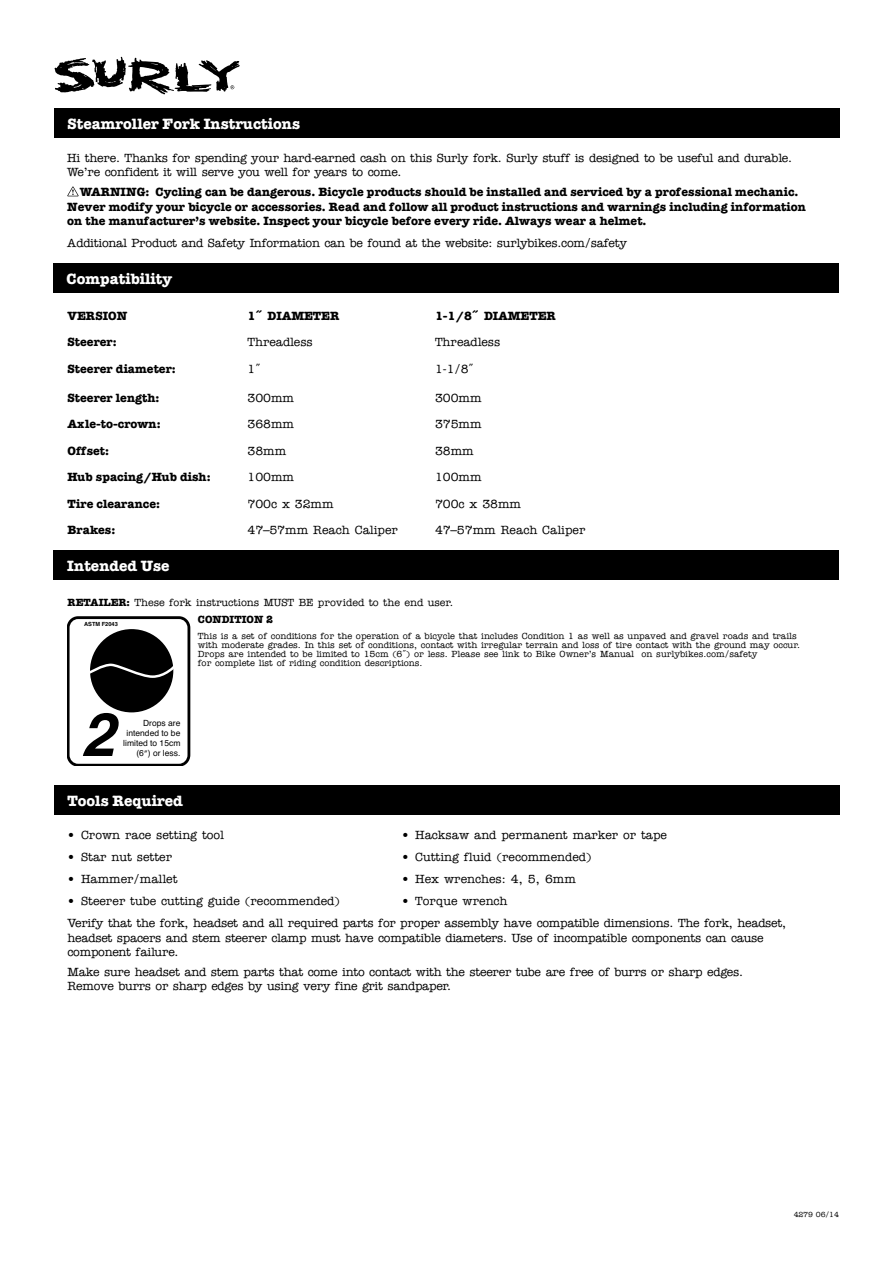
<style>
.page{position:relative;width:893px;height:1263px;background:#fff}
.page>*{position:absolute;margin:0;border:0;box-sizing:border-box;transform-origin:0 0}
.t1{font:italic 700 60.45px "Helvetica";color:#000}
.t2{font:700 15px "American Typewriter";color:#fff}
.t3{font:500 12px/14.4px "American Typewriter";letter-spacing:-.02em;color:#000}
.t4{font:700 12px/14.4px "American Typewriter";color:#000}
.t5{font:500 12px "American Typewriter";color:#000}
.t6{font:500 10.5px "American Typewriter";color:#000}
.t7{font:700 10.5px "American Typewriter";color:#000}
.t8{font:500 9px/9px "American Typewriter";color:#000}
.t9{font:8.55px/10.2px "Helvetica";color:#000;text-align:right}
.t10{font:500 7.5px "American Typewriter";letter-spacing:-.02em;color:#000}
.t11{font:700 5.7px "Helvetica";color:#000}
.s1{font-weight:700}
.s2{font-size:7.5px}
</style>
<div class="page">
<svg style="left:54px;top:57px;width:186px;height:37px"></svg>
<div style="left:54px;top:108px;width:785px;height:30px;background:#000"></div>
<div style="left:54px;top:784px;width:785px;height:30px;background:#000"></div>
<div style="left:53px;top:263px;width:785px;height:30px;background:#000"></div>
<div style="left:54px;top:550px;width:785px;height:30px;background:#000"></div>
<svg style="left:67px;top:186px;width:12px;height:10px"></svg>
<svg style="left:68px;top:616px;width:122px;height:150px"></svg>
<p class="t2" style="left:67px;top:114px;width:234px">Steamroller Fork Instructions</p>
<p class="t3" style="left:67px;top:151px;width:726px">Hi there. Thanks for spending your hard-earned cash on this Surly fork. Surly stuff is designed to be useful and durable.<br>We’re confident it will serve you well for years to come.</p>
<p class="t4" style="left:67px;top:185px;width:740px;text-indent:13px">WARNING: Cycling can be dangerous. Bicycle products should be installed and serviced by a professional mechanic.<br>Never modify your bicycle or accessories. Read and follow all product instructions and warnings including information on the manufacturer’s website. Inspect your bicycle before every ride. Always wear a helmet.</p>
<p class="t3" style="left:67px;top:236px;width:561px">Additional Product and Safety Information can be found at the website: surlybikes.com/safety</p>
<p class="t2" style="left:67px;top:269px;width:107px">Compatibility</p>
<p class="t4" style="left:68px;top:308px;width:61px">VERSION</p>
<p class="t4" style="left:248px;top:308px;width:93px">1˝ DIAMETER</p>
<p class="t4" style="left:435px;top:308px;width:122px">1-1/8˝ DIAMETER</p>
<p class="t4" style="left:68px;top:335px;width:51px">Steerer:</p>
<p class="t3" style="left:248px;top:335px;width:67px">Threadless</p>
<p class="t3" style="left:435px;top:335px;width:67px">Threadless</p>
<p class="t4" style="left:68px;top:361px;width:110px">Steerer diameter:</p>
<p class="t3" style="left:248px;top:361px;width:14px">1˝</p>
<p class="t3" style="left:435px;top:361px;width:40px">1-1/8˝</p>
<p class="t4" style="left:68px;top:390px;width:93px">Steerer length:</p>
<p class="t3" style="left:248px;top:391px;width:48px">300mm</p>
<p class="t3" style="left:435px;top:391px;width:48px">300mm</p>
<p class="t4" style="left:68px;top:417px;width:95px">Axle-to-crown:</p>
<p class="t3" style="left:248px;top:417px;width:48px">368mm</p>
<p class="t3" style="left:435px;top:417px;width:48px">375mm</p>
<p class="t4" style="left:68px;top:443px;width:43px">Offset:</p>
<p class="t3" style="left:248px;top:444px;width:40px">38mm</p>
<p class="t3" style="left:435px;top:444px;width:40px">38mm</p>
<p class="t4" style="left:68px;top:470px;width:145px">Hub spacing/Hub dish:</p>
<p class="t3" style="left:248px;top:470px;width:48px">100mm</p>
<p class="t3" style="left:435px;top:470px;width:48px">100mm</p>
<p class="t4" style="left:68px;top:496px;width:94px">Tire clearance:</p>
<p class="t3" style="left:248px;top:496px;width:87px">700c x 32mm</p>
<p class="t3" style="left:435px;top:496px;width:87px">700c x 38mm</p>
<p class="t4" style="left:68px;top:522px;width:49px">Brakes:</p>
<p class="t5" style="left:248px;top:523px;width:152px">47–57mm Reach Caliper</p>
<p class="t5" style="left:435px;top:523px;width:152px">47–57mm Reach Caliper</p>
<p class="t2" style="left:67px;top:557px;width:104px">Intended Use</p>
<p class="t6" style="left:68px;top:597px;width:387px"><span class="s1">RETAILER:</span> These fork instructions MUST BE provided to the end user.</p>
<p class="t11" style="left:84px;top:620px;width:35px">ASTM F2043</p>
<p class="t7" style="left:198px;top:613px;width:77px">CONDITION 2</p>
<p class="t8" style="left:198px;top:632px;width:604px">This is a set of conditions for the operation of a bicycle that includes Condition 1 as well as unpaved and gravel roads and trails with moderate grades. In this set of conditions, contact with irregular terrain and loss of tire contact with the ground may occur.<br>Drops are intended to be limited to 15cm (6˝) or less. Please see link to Bike Owner’s Manual on surlybikes.com/safety<br>for complete list of riding condition descriptions.</p>
<h1 class="t1" style="left:81px;top:685px;width:35px">2</h1>
<p class="t9" style="left:123px;top:718px;width:59px">Drops are intended to be limited to 15cm (6<span class="s2">″</span>) or less.</p>
<p class="t2" style="left:67px;top:791px;width:117px">Tools Required</p>
<p class="t5" style="left:68px;top:828px;width:158px">• Crown race setting tool</p>
<p class="t5" style="left:68px;top:850px;width:106px">• Star nut setter</p>
<p class="t5" style="left:68px;top:872px;width:111px">• Hammer/mallet</p>
<p class="t3" style="left:68px;top:890px;width:720px;line-height:21.9px">• Steerer tube cutting guide (recommended)<br>Verify that the fork, headset and all required parts for proper assembly have compatible dimensions. The fork, headset,</p>
<p class="t3" style="left:68px;top:930px;width:698px">headset spacers and stem steerer clamp must have compatible diameters. Use of incompatible components can cause component failure.</p>
<p class="t3" style="left:68px;top:965px;width:677px">Make sure headset and stem parts that come into contact with the steerer tube are free of burrs or sharp edges.<br>Remove burrs or sharp edges by using very fine grit sandpaper.</p>
<p class="t5" style="left:402px;top:828px;width:267px">• Hacksaw and permanent marker or tape</p>
<p class="t5" style="left:402px;top:850px;width:191px">• Cutting fluid (recommended)</p>
<p class="t5" style="left:402px;top:872px;width:176px">• Hex wrenches: 4, 5, 6mm</p>
<p class="t5" style="left:402px;top:894px;width:107px">• Torque wrench</p>
<p class="t10" style="left:794px;top:1210px;width:47px">4279 06/14</p>
</div>
